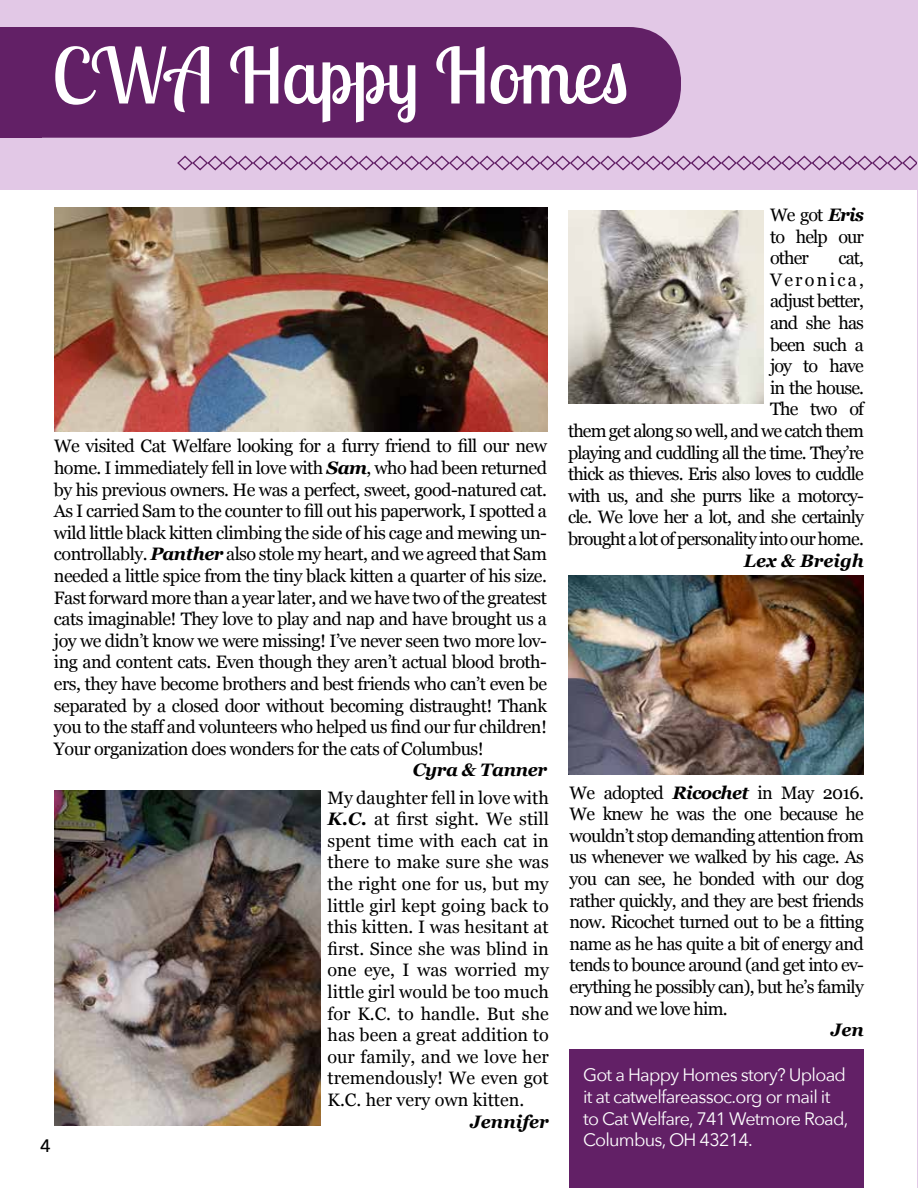
<style>
.page{position:relative;width:918px;height:1188px;background:#fff}
.page>*{position:absolute;margin:0;border:0;box-sizing:border-box;transform-origin:0 0}
.t1{font:76.5px "Lobster Two";color:#fff}
.t2{font:18px/21.6px "Georgia";letter-spacing:-.05em;color:#000;text-align:justify}
.t3{font:18px/21.6px "Avenir Next";letter-spacing:-.04em;color:#fff}
.t4{font:italic 700 18px "Georgia";color:#000}
.t5{font:italic 700 18px "Georgia";letter-spacing:-.02em;color:#000}
.t6{font:500 18px "Avenir Next";color:#000}
.s1{font-weight:700;font-style:italic}
</style>
<div class="page">
<img style="left:568px;top:210px;width:195px;height:194px">
<img style="left:55px;top:790px;width:266px;height:335px">
<div style="left:0;top:0;width:917px;height:189px;background:#e2c8e6"></div>
<svg style="left:177px;top:155px;width:740px;height:16px"></svg>
<div style="left:42px;top:27px;width:639px;height:111px;background:#622066"></div>
<div style="left:0;top:27px;width:42px;height:111px;background:#622066"></div>
<img style="left:568px;top:576px;width:296px;height:199px">
<img style="left:55px;top:207px;width:492px;height:225px">
<div style="left:570px;top:1050px;width:294px;height:138px;background:#622066"></div>
<hr style="left:917px;top:0;width:1px;height:1188px;background:#e2c8e6">
<h1 class="t1" style="left:52px;top:27px;width:578px">CWA Happy Homes</h1>
<p class="t2" style="left:54px;top:435px;width:495px">We visited Cat Welfare looking for a furry friend to fill our new home. I immediately fell in love with <span class="s1">Sam</span>, who had been returned by his previous owners. He was a perfect, sweet, good-natured cat.<br>As I carried Sam to the counter to fill out his paperwork, I spotted a wild little black kitten climbing the side of his cage and mewing un&shy;controllably. <span class="s1">Panther</span> also stole my heart, and we agreed that Sam needed a little spice from the tiny black kitten a quarter of his size.<br>Fast forward more than a year later, and we have two of the greatest cats imaginable! They love to play and nap and have brought us a joy we didn’t know we were missing! I’ve never seen two more lov&shy;ing and content cats. Even though they aren’t actual blood broth&shy;ers, they have become brothers and best friends who can’t even be separated by a closed door without becoming distraught! Thank you to the staff and volunteers who helped us find our fur children!<br>Your organization does wonders for the cats of Columbus!</p>
<p class="t5" style="left:413px;top:757px;width:136px">Cyra &amp; Tanner</p>
<p class="t6" style="left:40px;top:1130px;width:12px">4</p>
<p class="t2" style="left:328px;top:786px;width:223px">My daughter fell in love with <span class="s1">K.C.</span> at first sight. We still spent time with each cat in there to make sure she was the right one for us, but my little girl kept going back to this kitten. I was hesitant at first. Since she was blind in one eye, I was worried my little girl would be too much for K.C. to handle. But she has been a great addition to our family, and we love her tremendously! We even got K.C. her very own kitten.</p>
<p class="t4" style="left:470px;top:1108px;width:80px">Jennifer</p>
<p class="t2" style="left:770px;top:203px;width:95px">We got <span class="s1">Eris </span>to help our other</p>
<p class="t2" style="left:568px;top:246px;width:297px;text-align:right">cat,<br>Veronica,<br>adjust better,<br>and she has<br>been such a<br>joy to have<br>in the house.<br>The two of<br>them get along so well, and we catch them playing and cuddling all the time. They’re thick as thieves. Eris also loves to cuddle with us, and she purrs like a motorcy&shy;cle. We love her a lot, and she certainly brought a lot of personality into our home.</p>
<p class="t4" style="left:744px;top:547px;width:122px">Lex &amp; Breigh</p>
<p class="t2" style="left:570px;top:781px;width:296px">We adopted <span class="s1">Ricochet</span> in May 2016.<br>We knew he was the one because he wouldn’t stop demanding attention from us whenever we walked by his cage. As you can see, he bonded with our dog rather quickly, and they are best friends now. Ricochet turned out to be a fitting name as he has quite a bit of energy and tends to bounce around (and get into ev&shy;erything he possibly can), but he’s family now and we love him.</p>
<p class="t4" style="left:831px;top:1016px;width:35px">Jen</p>
<p class="t3" style="left:583px;top:1064px;width:267px">Got a Happy Homes story? Upload it at catwelfareassoc.org or mail it to Cat Welfare, 741 Wetmore Road,<br>Columbus, OH 43214.</p>
</div>
